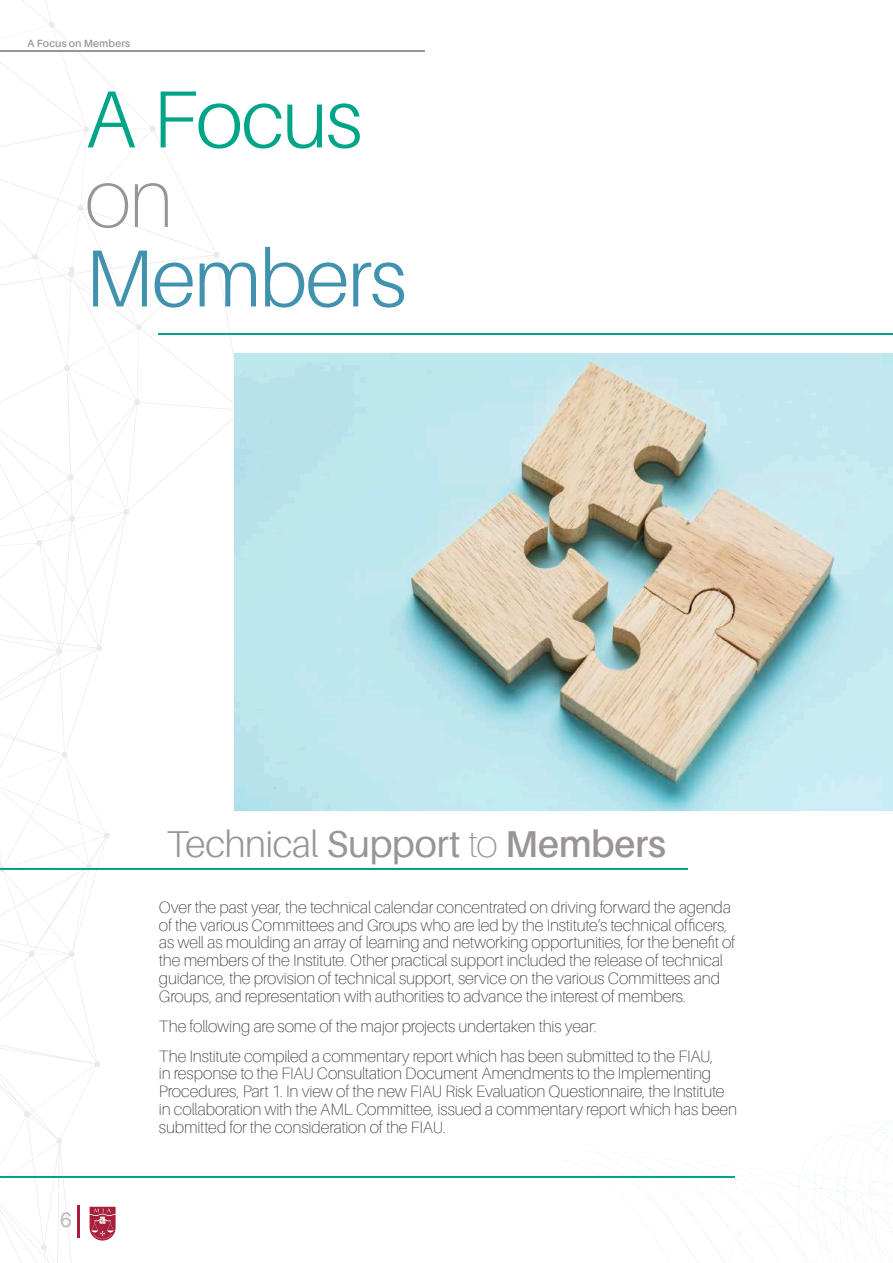
<style>
.page{position:relative;width:893px;height:1263px;background:#fff}
.page>*{position:absolute;margin:0;border:0;box-sizing:border-box;transform-origin:0 0}
.t1{font:300 81px "Aileron";letter-spacing:-.025em;color:#4192af}
.t2{font:300 81px "Aileron";letter-spacing:-.02em;color:#00a486}
.t3{font:100 81px "Aileron";color:#9a9495}
.t4{font:300 37.5px "Aileron";letter-spacing:-.02em;color:#9a9495}
.t5{font:21px "Helvetica LT Std";color:#c0bbbb}
.t6{font:100 16.5px/17.9px "Aileron";letter-spacing:-.01em;color:#383838}
.t7{font:600 10.5px "Aileron";letter-spacing:.015em;color:#9a9495}
.s1{font-weight:400}
.s2{font-weight:100}
.s3{font-weight:600}
</style>
<div class="page">
<svg style="left:0;top:0;width:246px;height:1263px"></svg>
<hr style="left:77px;top:1204px;width:3px;height:33px;background:#aa1d3a">
<svg style="left:90px;top:1207px;width:26px;height:33px"></svg>
<hr style="left:0;top:51px;width:425px;height:1px;background:#9a9495">
<svg style="left:743px;top:810px;width:150px;height:453px"></svg>
<img style="left:235px;top:353px;width:658px;height:457px">
<hr style="left:159px;top:333px;width:734px;height:1px;background:#00a486">
<hr style="left:0;top:1176px;width:734px;height:2px;background:#00a486">
<hr style="left:0;top:868px;width:687px;height:2px;background:#00a486">
<p class="t7" style="left:28px;top:38px;width:104px">A Focus on Members</p>
<h1 class="t2" style="left:85px;top:75px;width:279px">A Focus</h1>
<h1 class="t3" style="left:85px;top:154px;width:90px">on</h1>
<h1 class="t1" style="left:85px;top:234px;width:323px">Members</h1>
<p class="t5" style="left:60px;top:1207px;width:13px">6</p>
<h2 class="t4" style="left:167px;top:823px;width:501px">Technical <span class="s1">Support</span> <span class="s2">to</span> <span class="s3">Members</span></h2>
<p class="t6" style="left:159px;top:898px;width:578px">Over the past year, the technical calendar concentrated on driving forward the agenda of the various Committees and Groups who are led by the Institute’s technical officers, as well as moulding an array of learning and networking opportunities, for the benefit of the members of the Institute. Other practical support included the release of technical guidance, the provision of technical support, service on the various Committees and Groups, and representation with authorities to advance the interest of members.</p>
<p class="t6" style="left:159px;top:1011px;width:556px;line-height:29.8px">The following are some of the major projects undertaken this year:<br>The Institute compiled a commentary report which has been submitted to the FIAU,</p>
<p class="t6" style="left:159px;top:1065px;width:580px">in response to the FIAU Consultation Document Amendments to the Implementing Procedures, Part 1. In view of the new FIAU Risk Evaluation Questionnaire, the Institute in collaboration with the AML Committee, issued a commentary report which has been submitted for the consideration of the FIAU.</p>
</div>
